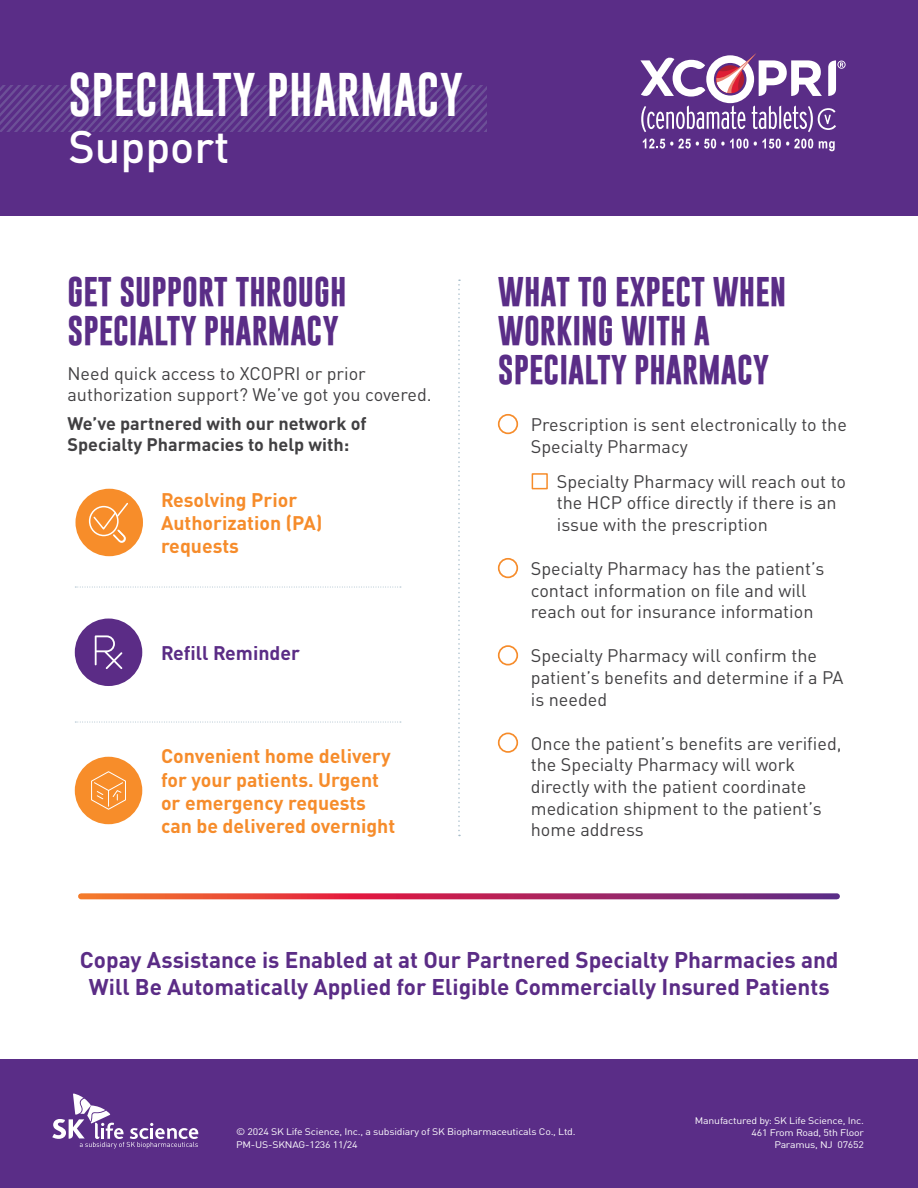
<style>
.page{position:relative;width:918px;height:1188px;background:#fff}
.page>*{position:absolute;margin:0;border:0;box-sizing:border-box;transform-origin:0 0}
.t1{font:45px "Gobold";letter-spacing:.01em;color:#fff}
.t2{font:500 45px "DINOT";color:#fff}
.Body{font:700 30px/39px "Gobold";color:#5a2d87}
.Body-2{font:700 22.5px/27px "DINOT";color:#5b2c86;text-align:center}
.Body-3{font:700 19.5px/23.4px "DINOT";color:#f68c2b}
.Body-4{font:700 19.5px "DINOT";color:#5b2c86}
.Bullet{font:18px/21.6px "DINOT";color:#414042}
.Body-5{font:18px/21.6px "DINOT";color:#414042}
.Body-6{font:700 18px/21.6px "DINOT";color:#414042}
.t3{font:9.45px/12px "DINOT";letter-spacing:-.02em;color:#fff;scale:1.11 1}
</style>
<div class="page">
<div style="left:0;top:0;width:918px;height:216px;background:#5a2d87"></div>
<div style="left:0;top:1059px;width:918px;height:129px;background:#5a2d87"></div>
<svg style="left:52px;top:1094px;width:146px;height:54px"></svg>
<svg style="left:0;top:86px;width:486px;height:46px"></svg>
<div style="left:498px;top:414px;width:20px;height:20px;border:2px solid #f68c2b;border-radius:50%"></div>
<div style="left:532px;top:473px;width:16px;height:16px;border:2px solid #f68c2b"></div>
<div style="left:498px;top:558px;width:20px;height:20px;border:2px solid #f68c2b;border-radius:50%"></div>
<div style="left:498px;top:645px;width:20px;height:20px;border:2px solid #f68c2b;border-radius:50%"></div>
<div style="left:498px;top:733px;width:20px;height:20px;border:2px solid #f68c2b;border-radius:50%"></div>
<svg style="left:81px;top:893px;width:756px;height:6px;background:#be3f5c"></svg>
<svg style="left:643px;top:139px;width:170px;height:10px"></svg>
<svg style="left:819px;top:141px;width:16px;height:10px"></svg>
<svg style="left:640px;top:53px;width:206px;height:79px"></svg>
<svg style="left:458px;top:280px;width:2px;height:556px"></svg>
<svg style="left:75px;top:587px;width:326px;height:1px"></svg>
<svg style="left:75px;top:722px;width:326px;height:1px"></svg>
<div style="left:75px;top:619px;width:67px;height:67px;background:#5b2c86;border-radius:50%"></div>
<svg style="left:95px;top:635px;width:27px;height:34px"></svg>
<div style="left:75px;top:757px;width:67px;height:67px;background:#f78d2a;border-radius:50%"></div>
<svg style="left:91px;top:771px;width:35px;height:39px"></svg>
<div style="left:75px;top:489px;width:68px;height:67px;background:#f78d2a;border-radius:50%"></div>
<svg style="left:88px;top:502px;width:40px;height:41px"></svg>
<p class="t1" style="left:68px;top:66px;width:396px">SPECIALTY PHARMACY</p>
<p class="t2" style="left:68px;top:112px;width:163px">Support</p>
<p class="Body" style="left:67px;top:272px;width:280px">GET SUPPORT THROUGH<br>SPECIALTY PHARMACY</p>
<p class="Body-5" style="left:67px;top:361px;width:366px">Need quick access to XCOPRI or prior authorization support? We’ve got you covered.</p>
<p class="Body-6" style="left:67px;top:411px;width:301px">We’ve partnered with our network of<br>Specialty Pharmacies to help with:</p>
<p class="Body-3" style="left:161px;top:487px;width:163px">Resolving Prior<br>Authorization (PA) requests</p>
<p class="Body-4" style="left:161px;top:637px;width:141px">Refill Reminder</p>
<p class="Body-3" style="left:161px;top:743px;width:236px">Convenient home delivery for your patients. Urgent or emergency requests can be delivered overnight</p>
<p class="Body" style="left:498px;top:272px;width:290px">WHAT TO EXPECT WHEN<br>WORKING WITH A<br>SPECIALTY PHARMACY</p>
<p class="Bullet" style="left:531px;top:413px;width:318px">Prescription is sent electronically to the<br>Specialty Pharmacy</p>
<p class="Bullet" style="left:557px;top:469px;width:291px">Specialty Pharmacy will reach out to the HCP office directly if there is an issue with the prescription</p>
<p class="Bullet" style="left:531px;top:557px;width:295px">Specialty Pharmacy has the patient’s contact information on file and will reach out for insurance information</p>
<p class="Bullet" style="left:531px;top:644px;width:314px">Specialty Pharmacy will confirm the patient’s benefits and determine if a PA is needed</p>
<p class="Bullet" style="left:531px;top:731px;width:312px">Once the patient’s benefits are verified, the Specialty Pharmacy will work directly with the patient coordinate medication shipment to the patient’s home address</p>
<p class="Body-2" style="left:80px;top:945px;width:760px">Copay Assistance is Enabled at at Our Partnered Specialty Pharmacies and<br>Will Be Automatically Applied for Eligible Commercially Insured Patients</p>
<p class="t3" style="left:236px;top:1124px;width:307px;line-height:13.5px">© 2024 SK Life Science, Inc., a subsidiary of SK Biopharmaceuticals Co., Ltd.<br>PM-US-SKNAG-1236 11/24</p>
<p class="t3" style="left:695px;top:1114px;width:154px;text-align:right">Manufactured by: SK Life Science, Inc.<br>461 From Road, 5th Floor<br>Paramus, NJ 07652</p>
</div>
